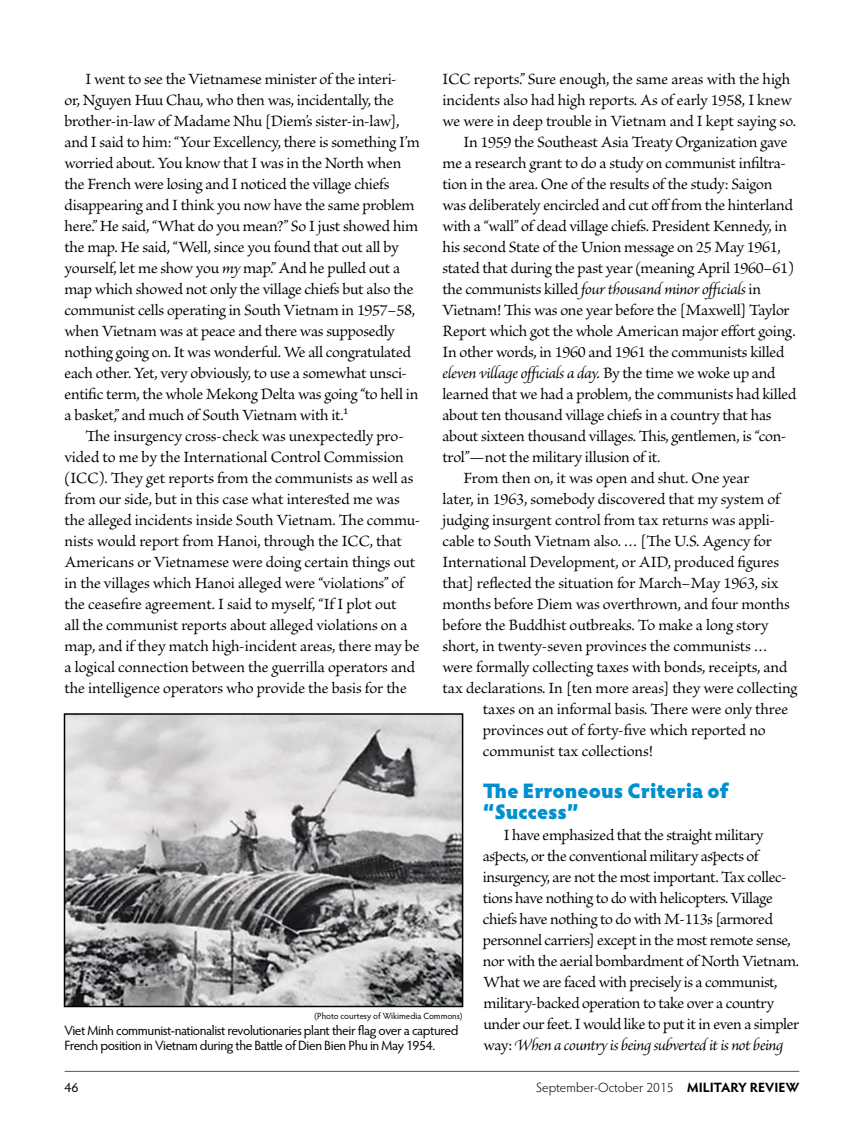
<style>
.page{position:relative;width:864px;height:1134px;background:#fff}
.page>*{position:absolute;margin:0;border:0;box-sizing:border-box;transform-origin:0 0}
.t1{font:900 21px/21px "Hypatia Sans Pro";letter-spacing:-.005em;color:#0090ce}
.t2{font:16.5px/21px "Brioso Pro";letter-spacing:-.015em;color:#000}
.t3{font:italic 16.5px "Brioso Pro";letter-spacing:-.02em;color:#000}
.t4{font:13.5px/15px "Hypatia Sans Pro";letter-spacing:-.03em;color:#000}
.t5{font:300 13.5px "Hypatia Sans Pro";color:#000}
.t6{font:9px "Hypatia Sans Pro";color:#000}
.s1{font-style:italic}
.s2{font-style:normal}
.s3{font-weight:700}
</style>
<div class="page">
<hr style="left:65px;top:1071px;width:734px;height:1px;background:#58595b">
<img style="left:67px;top:716px;width:393px;height:288px">
<div style="left:64px;top:713px;width:399px;height:294px;border:2px solid #000"></div>
<p class="t2" style="left:65px;top:69px;width:357px;text-indent:21px">I went to see the Vietnamese minister of the interi-<br>or, Nguyen Huu Chau, who then was, incidentally, the brother-in-law of Madame Nhu [Diem’s sister-in-law], and I said to him: “Your Excellency, there is something I’m worried about. You know that I was in the North when the French were losing and I noticed the village chiefs disappearing and I think you now have the same problem here.” He said, “What do you mean?” So I just showed him the map. He said, “Well, since you found that out all by yourself, let me show you <span class="s1">my</span> map.” And he pulled out a map which showed not only the village chiefs but also the communist cells operating in South Vietnam in 1957–58, when Vietnam was at peace and there was supposedly nothing going on. It was wonderful. We all congratulated each other. Yet, very obviously, to use a somewhat unsci&shy;entific term, the whole Mekong Delta was going “to hell in a basket,” and much of South Vietnam with it.1</p>
<p class="t2" style="left:65px;top:426px;width:358px;text-indent:21px">The insurgency cross-check was unexpectedly pro&shy;vided to me by the International Control Commission (ICC). They get reports from the communists as well as from our side, but in this case what interested me was the alleged incidents inside South Vietnam. The commu&shy;nists would report from Hanoi, through the ICC, that Americans or Vietnamese were doing certain things out in the villages which Hanoi alleged were “violations” of the ceasefire agreement. I said to myself, “If I plot out<br>all the communist reports about alleged violations on a map, and if they match high-incident areas, there may be a logical connection between the guerrilla operators and the intelligence operators who provide the basis for the</p>
<p class="t2" style="left:443px;top:69px;width:349px">ICC reports.” Sure enough, the same areas with the high</p>
<p class="t2" style="left:443px;top:90px;width:351px">incidents also had high reports. As of early 1958, I knew</p>
<p class="t2" style="left:443px;top:111px;width:355px">we were in deep trouble in Vietnam and I kept saying so.</p>
<p class="t2" style="left:464px;top:132px;width:325px">In 1959 the Southeast Asia Treaty Organization gave</p>
<p class="t2" style="left:443px;top:153px;width:345px">me a research grant to do a study on communist infiltra-</p>
<p class="t2" style="left:443px;top:174px;width:331px">tion in the area. One of the results of the study: Saigon</p>
<p class="t2" style="left:443px;top:195px;width:352px">was deliberately encircled and cut offfrom the hinterland</p>
<p class="t2" style="left:443px;top:216px;width:346px">with a “wall” of dead village chiefs. President Kennedy, in</p>
<p class="t2" style="left:443px;top:238px;width:340px">his second State of the Union message on 25 May 1961,</p>
<p class="t2" style="left:443px;top:259px;width:353px">stated that during the past year (meaning April 1960–61)</p>
<p class="t3" style="left:443px;top:279px;width:320px"><span class="s2">the communists killed</span> four thousand minor officials <span class="s2">in</span></p>
<p class="t2" style="left:443px;top:301px;width:349px">Vietnam! This was one year before the [Maxwell] Taylor</p>
<p class="t2" style="left:443px;top:322px;width:355px">Report which got the whole American major effort going.</p>
<p class="t2" style="left:443px;top:343px;width:344px">In other words, in 1960 and 1961 the communists killed</p>
<p class="t3" style="left:443px;top:363px;width:335px">eleven village officials a day. <span class="s2">By the time we woke up and</span></p>
<p class="t2" style="left:443px;top:385px;width:355px">learned that we had a problem, the communists had killed</p>
<p class="t2" style="left:443px;top:406px;width:331px">about ten thousand village chiefs in a country that has</p>
<p class="t2" style="left:443px;top:427px;width:345px">about sixteen thousand villages. This, gentlemen, is “con-</p>
<p class="t2" style="left:443px;top:448px;width:219px">trol”—not the military illusion of it.</p>
<p class="t2" style="left:464px;top:469px;width:288px">From then on, it was open and shut. One year</p>
<p class="t2" style="left:443px;top:490px;width:339px">later, in 1963, somebody discovered that my system of</p>
<p class="t2" style="left:443px;top:511px;width:334px">judging insurgent control from tax returns was appli-</p>
<p class="t2" style="left:443px;top:532px;width:331px">cable to South Vietnam also. … [The U.S. Agency for</p>
<p class="t2" style="left:443px;top:553px;width:338px">International Development, or AID, produced figures</p>
<p class="t2" style="left:443px;top:574px;width:338px">that] reflected the situation for March–May 1963, six</p>
<p class="t2" style="left:443px;top:595px;width:349px">months before Diem was overthrown, and four months</p>
<p class="t2" style="left:443px;top:616px;width:327px">before the Buddhist outbreaks. To make a long story</p>
<p class="t2" style="left:443px;top:637px;width:327px">short, in twenty-seven provinces the communists …</p>
<p class="t2" style="left:443px;top:658px;width:346px">were formally collecting taxes with bonds, receipts, and</p>
<p class="t2" style="left:443px;top:679px;width:356px">tax declarations. In [ten more areas] they were collecting</p>
<p class="t2" style="left:483px;top:700px;width:307px">taxes on an informal basis. There were only three</p>
<p class="t2" style="left:483px;top:721px;width:284px">provinces out of forty-five which reported no</p>
<p class="t2" style="left:483px;top:742px;width:171px">communist tax collections!</p>
<p class="t1" style="left:483px;top:779px;width:248px">The Erroneous Criteria of “Success”</p>
<p class="t2" style="left:483px;top:825px;width:318px;text-indent:21px">I have emphasized that the straight military aspects, or the conventional military aspects of insurgency, are not the most important. Tax collec&shy;tions have nothing to do with helicopters. Village chiefs have nothing to do with M-113s [armored personnel carriers] except in the most remote sense, nor with the aerial bombardment of North Vietnam.<br>What we are faced with precisely is a communist, military-backed operation to take over a country under our feet. I would like to put it in even a simpler way: <span class="s1">When a country is being subverted it is not being</span></p>
<p class="t6" style="left:314px;top:1010px;width:150px">(Photo courtesy of Wikimedia Commons)</p>
<p class="t4" style="left:64px;top:1022px;width:396px">Viet Minh communist-nationalist revolutionaries plant their flag over a captured<br>French position in Vietnam during the Battle of Dien Bien Phu in May 1954.</p>
<p class="t4" style="left:64px;top:1079px;width:15px">46</p>
<p class="t5" style="left:536px;top:1079px;width:265px">September-October 2015 <span class="s3">MILITARY REVIEW</span></p>
</div>
